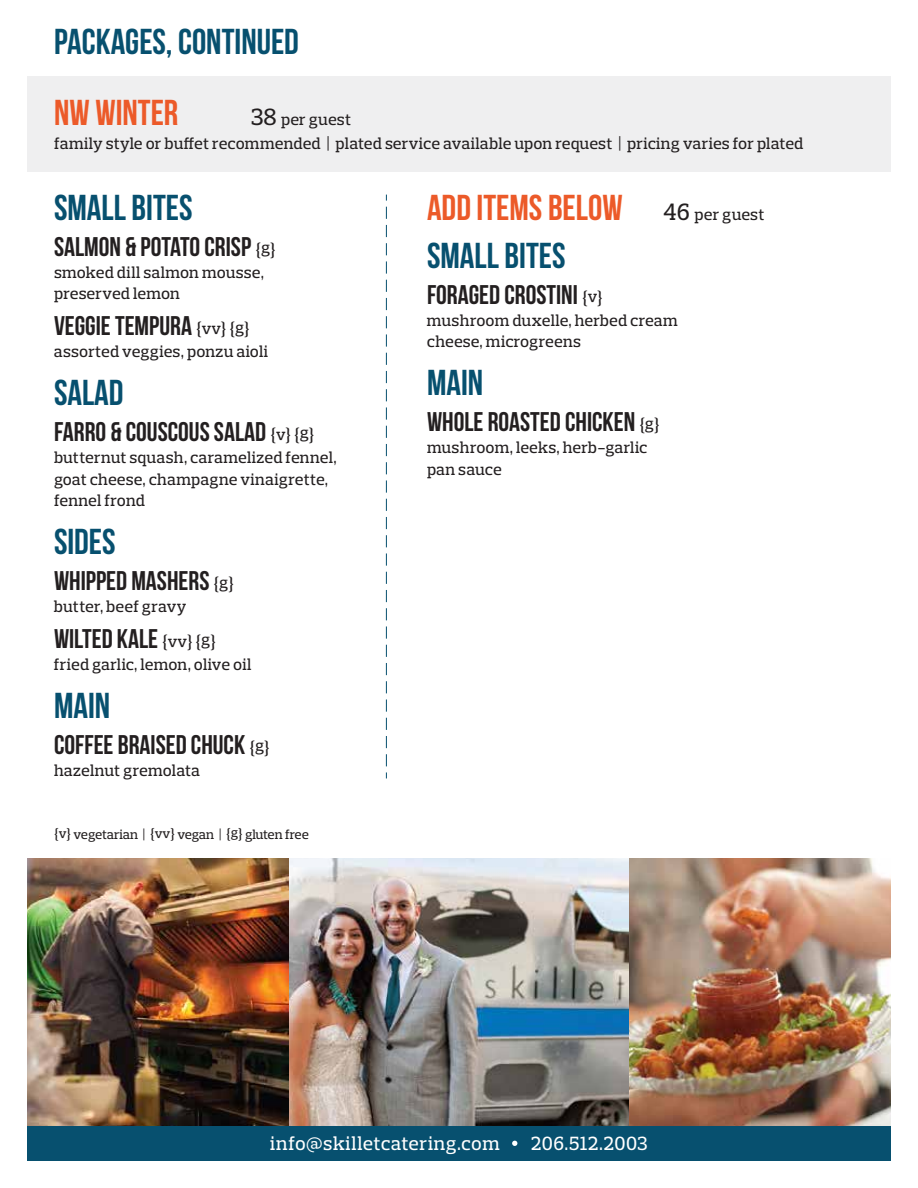
<style>
.page{position:relative;width:918px;height:1188px;background:#fff}
.page>*{position:absolute;margin:0;border:0;box-sizing:border-box;transform-origin:0 0}
.t1{font:36px "Bebas Neue";color:#07506f}
.t2{font:36px/48px "Bebas Neue";color:#ec5a29}
.t3{font:27px "Bebas Neue";color:#231f20}
.t4{font:500 19.5px "Prelo Slab";letter-spacing:.025em;color:#fff}
.t5{font:500 16.5px/21.8px "Prelo Slab";letter-spacing:.005em;color:#231f20}
.t6{font:500 13.5px "Prelo Slab";letter-spacing:-.005em;color:#231f20}
.s1{font-size:24px}
.s2{font-family:"Prelo Slab";font-weight:500;font-size:16.5px}
.s3{font-family:"Prelo Slab";font-weight:500;font-size:24px;color:#231f20}
.s4{font-family:"Prelo Slab";font-weight:500;font-size:16.5px;color:#231f20}
.s5{color:#07506f}
</style>
<div class="page">
<div style="left:27px;top:76px;width:864px;height:96px;background:#efeff0"></div>
<div style="left:27px;top:1125px;width:864px;height:36px;background:#07506f"></div>
<svg style="left:512px;top:1141px;width:5px;height:5px"></svg>
<img style="left:27px;top:858px;width:864px;height:267px">
<svg style="left:386px;top:207px;width:1px;height:571px"></svg>
<h1 class="t1" style="left:54px;top:21px;width:246px">PACKAGES, CONTINUED</h1>
<h1 class="t2" style="left:54px;top:88px;width:126px">NW WINTER</h1>
<p class="t5" style="left:54px;top:107px;width:751px;line-height:24px;text-indent:197px"><span class="s1">38</span> per guest<br>family style or buffet recommended | plated service available upon request | pricing varies for plated</p>
<h1 class="t1" style="left:54px;top:188px;width:140px">SMALL BITES</h1>
<h2 class="t3" style="left:54px;top:232px;width:223px">SALMON &amp; POTATO CRISP <span class="s2">{g}</span></h2>
<p class="t5" style="left:54px;top:261px;width:211px">smoked dill salmon mousse, preserved lemon</p>
<h2 class="t3" style="left:54px;top:311px;width:197px">VEGGIE TEMPURA <span class="s2">{vv} {g}</span></h2>
<p class="t5" style="left:54px;top:341px;width:216px">assorted veggies, ponzu aioli</p>
<h1 class="t1" style="left:54px;top:373px;width:71px">SALAD</h1>
<h2 class="t3" style="left:54px;top:417px;width:262px">FARRO &amp; COUSCOUS SALAD <span class="s2">{v} {g}</span></h2>
<p class="t5" style="left:54px;top:446px;width:284px">butternut squash, caramelized fennel, goat cheese, champagne vinaigrette, fennel frond</p>
<h1 class="t1" style="left:54px;top:522px;width:63px">SIDES</h1>
<h2 class="t3" style="left:54px;top:566px;width:182px">WHIPPED MASHERS <span class="s2">{g}</span></h2>
<p class="t5" style="left:54px;top:596px;width:134px">butter, beef gravy</p>
<h2 class="t3" style="left:54px;top:624px;width:163px">WILTED KALE <span class="s2">{vv} {g}</span></h2>
<p class="t5" style="left:54px;top:653px;width:199px">fried garlic, lemon, olive oil</p>
<h1 class="t1" style="left:54px;top:686px;width:58px">MAIN</h1>
<h2 class="t3" style="left:54px;top:730px;width:217px">COFFEE BRAISED CHUCK <span class="s2">{g}</span></h2>
<p class="t5" style="left:54px;top:759px;width:148px">hazelnut gremolata</p>
<p class="t6" style="left:54px;top:827px;width:256px">{v} vegetarian | {vv} vegan | {g} gluten free</p>
<h1 class="t2" style="left:427px;top:183px;width:339px">ADD ITEMS BELOW <span class="s3">46</span> <span class="s4">per guest<br></span><span class="s5">SMALL BITES</span></h1>
<h2 class="t3" style="left:427px;top:280px;width:177px">FORAGED CROSTINI <span class="s2">{v}</span></h2>
<p class="t5" style="left:427px;top:309px;width:252px">mushroom duxelle, herbed cream cheese, microgreens</p>
<h1 class="t1" style="left:427px;top:363px;width:58px">MAIN</h1>
<h2 class="t3" style="left:427px;top:407px;width:234px">WHOLE ROASTED CHICKEN <span class="s2">{g}</span></h2>
<p class="t5" style="left:427px;top:437px;width:222px">mushroom, leeks, herb-garlic pan sauce</p>
<p class="t4" style="left:270px;top:1131px;width:231px">info@skilletcatering.com</p>
<p class="t4" style="left:531px;top:1131px;width:118px">206.512.2003</p>
</div>
